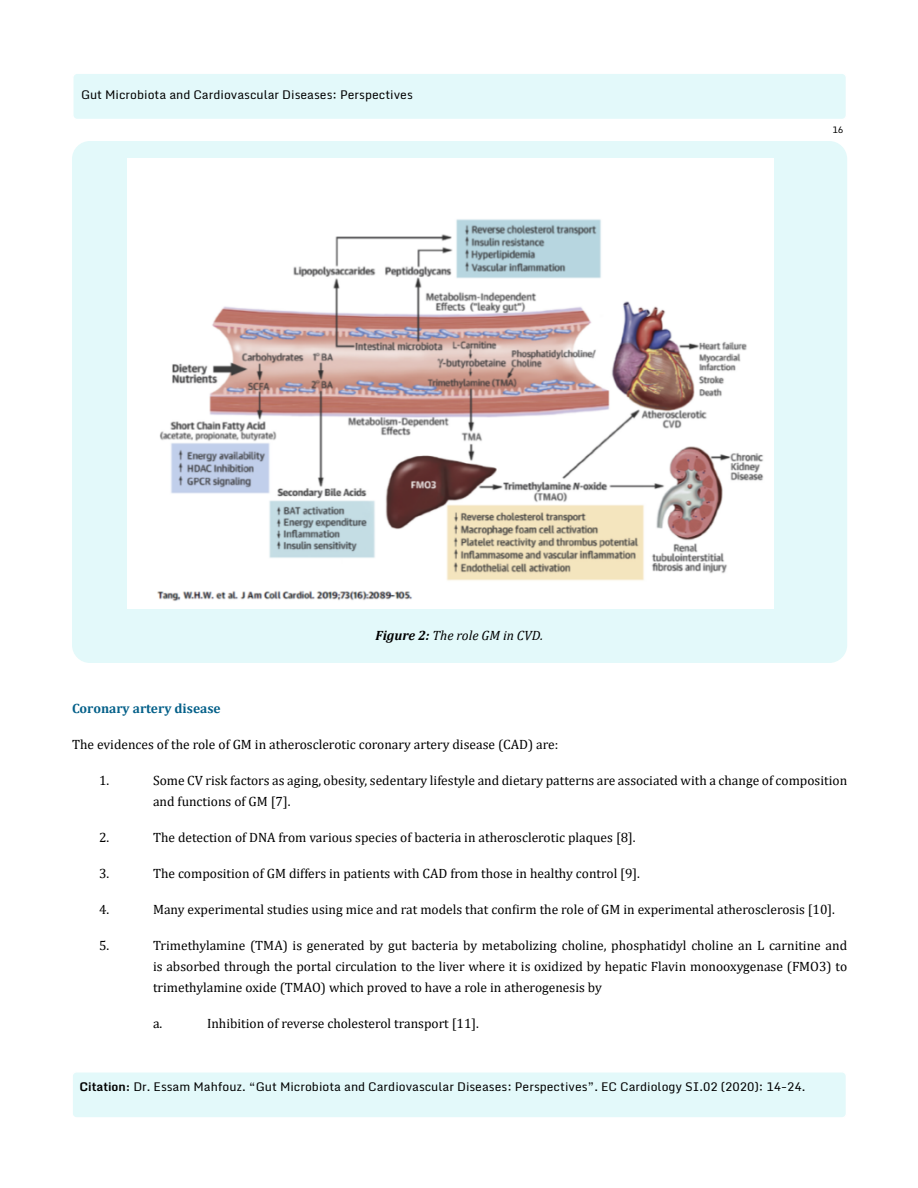
<style>
.page{position:relative;width:918px;height:1188px;background:#fff}
.page>*{position:absolute;margin:0;border:0;box-sizing:border-box;transform-origin:0 0}
.t1{font:13.5px/21px "Cambria";color:#000}
.t2{font:italic 13.5px "Cambria";color:#000}
.t3{font:700 13.5px "Cambria";color:#046089}
.t4{font:12px "Monda";color:#000}
.t5{font:9px "Monda";color:#000}
.s1{font-weight:700}
</style>
<div class="page">
<div style="left:73px;top:73px;width:773px;height:47px;background:#e3f9fa;border-radius:4px"></div>
<div style="left:72px;top:72px;width:775px;height:48px;border:2px solid #fff;border-radius:4px"></div>
<div style="left:72px;top:1072px;width:774px;height:46px;background:#e3f9fa;border-radius:4px"></div>
<div style="left:71px;top:1071px;width:776px;height:48px;border:2px solid #fff;border-radius:4px"></div>
<div style="left:72px;top:141px;width:775px;height:522px;background:#e3f9fa;border-radius:18px"></div>
<img style="left:127px;top:158px;width:647px;height:451px">
<p class="t4" style="left:81px;top:87px;width:333px">Gut Microbiota and Cardiovascular Diseases: Perspectives</p>
<p class="t2" style="left:376px;top:625px;width:169px"><span class="s1">Figure 2:</span> The role GM in CVD.</p>
<p class="t5" style="left:832px;top:124px;width:12px">16</p>
<p class="t3" style="left:72px;top:698px;width:150px">Coronary artery disease</p>
<p class="t1" style="left:72px;top:733px;width:488px">The evidences of the role of GM in atherosclerotic coronary artery disease (CAD) are:</p>
<p class="t1" style="left:99px;top:769px;width:12px">1.</p>
<p class="t1" style="left:153px;top:769px;width:696px">Some CV risk factors as aging, obesity, sedentary lifestyle and dietary patterns are associated with a change of composition and functions of GM [7].</p>
<p class="t1" style="left:99px;top:826px;width:12px">2.</p>
<p class="t1" style="left:153px;top:826px;width:484px">The detection of DNA from various species of bacteria in atherosclerotic plaques [8].</p>
<p class="t1" style="left:99px;top:862px;width:12px">3.</p>
<p class="t1" style="left:153px;top:862px;width:489px">The composition of GM differs in patients with CAD from those in healthy control [9].</p>
<p class="t1" style="left:99px;top:898px;width:12px">4.</p>
<p class="t1" style="left:153px;top:898px;width:684px">Many experimental studies using mice and rat models that confirm the role of GM in experimental atherosclerosis [10].</p>
<p class="t1" style="left:99px;top:934px;width:12px">5.</p>
<p class="t1" style="left:153px;top:934px;width:696px;text-align:justify">Trimethylamine (TMA) is generated by gut bacteria by metabolizing choline, phosphatidyl choline an L carnitine and is absorbed through the portal circulation to the liver where it is oxidized by hepatic Flavin monooxygenase (FMO3) to trimethylamine oxide (TMAO) which proved to have a role in atherogenesis by</p>
<p class="t1" style="left:153px;top:1012px;width:11px">a.</p>
<p class="t1" style="left:207px;top:1012px;width:274px">Inhibition of reverse cholesterol transport [11].</p>
<p class="t4" style="left:80px;top:1078px;width:727px"><span class="s1">Citation:</span> Dr. Essam Mahfouz. “Gut Microbiota and Cardiovascular Diseases: Perspectives”. EC Cardiology SI.02 (2020): 14-24.</p>
</div>
